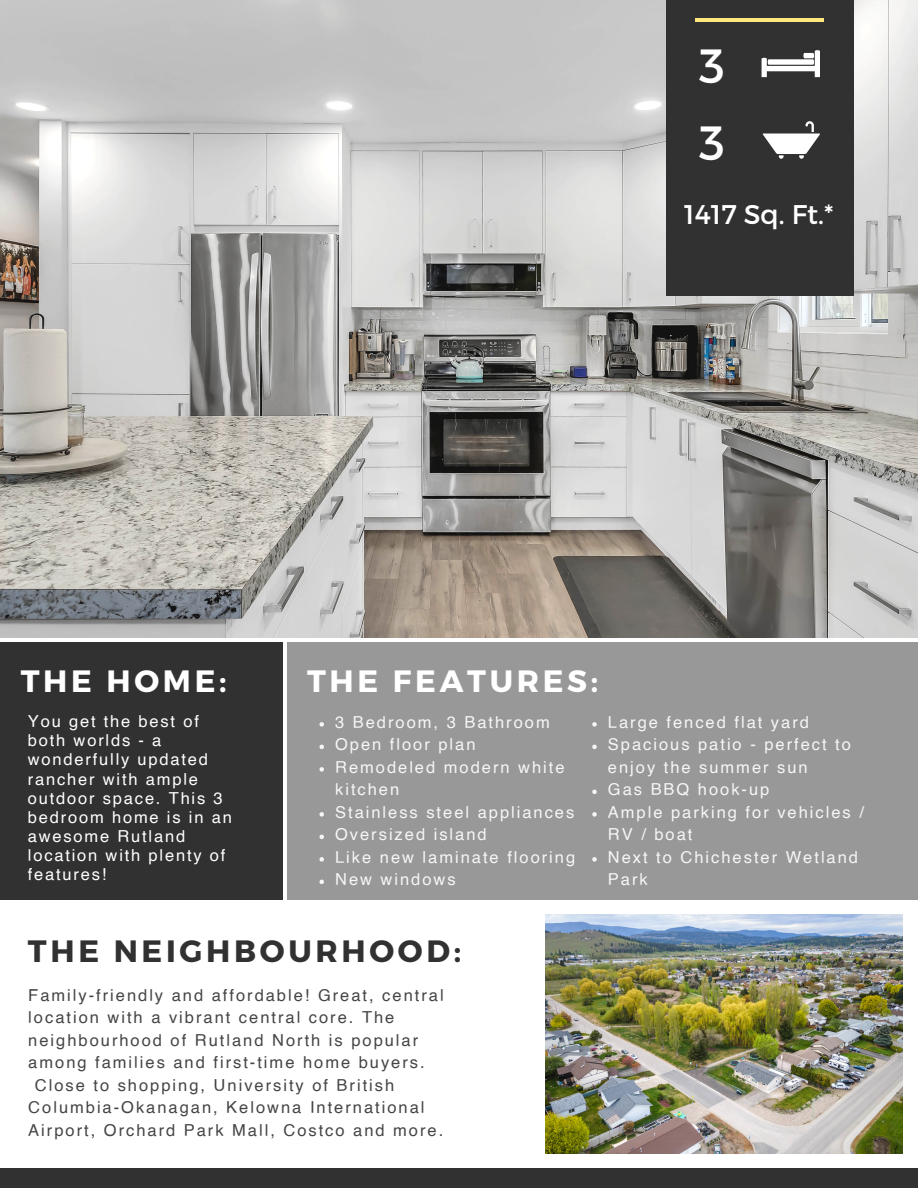
<style>
.page{position:relative;width:918px;height:1188px;background:#fff}
.page>*{position:absolute;margin:0;border:0;box-sizing:border-box;transform-origin:0 0}
.t1{font:48px "Montserrat";color:#fff}
.t2{font:700 30.9px "Montserrat";letter-spacing:.12em;color:#fff}
.t3{font:700 30.9px "Montserrat";letter-spacing:.12em;color:#313132}
.t4{font:27px "Montserrat";color:#fff}
.t5{font:16.5px "Helvetica";letter-spacing:.12em;color:#454545}
.t6{font:16.5px/22.5px "Helvetica";letter-spacing:.12em;color:#f6f6f6}
.t7{font:16.5px/19.2px "Helvetica";letter-spacing:.11em;color:#fff}
</style>
<div class="page">
<img style="left:0;top:0;width:918px;height:638px">
<div style="left:666px;top:0;width:187px;height:296px;background:#313132"></div>
<div style="left:0;top:642px;width:283px;height:258px;background:#313132"></div>
<div style="left:287px;top:642px;width:631px;height:258px;background:#989898"></div>
<svg style="left:319px;top:722px;width:5px;height:5px"></svg>
<svg style="left:319px;top:745px;width:5px;height:4px"></svg>
<svg style="left:319px;top:767px;width:5px;height:5px"></svg>
<svg style="left:319px;top:812px;width:5px;height:5px"></svg>
<svg style="left:319px;top:835px;width:5px;height:4px"></svg>
<svg style="left:319px;top:857px;width:5px;height:5px"></svg>
<svg style="left:319px;top:880px;width:5px;height:4px"></svg>
<svg style="left:592px;top:722px;width:5px;height:5px"></svg>
<svg style="left:592px;top:745px;width:5px;height:4px"></svg>
<svg style="left:592px;top:790px;width:5px;height:4px"></svg>
<svg style="left:592px;top:812px;width:5px;height:5px"></svg>
<svg style="left:592px;top:857px;width:5px;height:5px"></svg>
<hr style="left:695px;top:18px;width:128px;height:3px;background:#ffe77e">
<div style="left:0;top:1169px;width:918px;height:19px;background:#313132"></div>
<svg style="left:762px;top:50px;width:58px;height:27px"></svg>
<svg style="left:763px;top:121px;width:57px;height:38px"></svg>
<img style="left:546px;top:915px;width:356px;height:238px">
<p class="t1" style="left:699px;top:35px;width:27px">3</p>
<p class="t1" style="left:699px;top:112px;width:27px">3</p>
<p class="t4" style="left:684px;top:196px;width:151px">1417 Sq. Ft.*</p>
<p class="t2" style="left:21px;top:661px;width:207px">THE HOME:</p>
<p class="t7" style="left:28px;top:713px;width:206px">You get the best of both worlds - a wonderfully updated rancher with ample outdoor space. This 3 bedroom home is in an awesome Rutland location with plenty of features!</p>
<p class="t2" style="left:307px;top:661px;width:293px">THE FEATURES:</p>
<p class="t6" style="left:335px;top:712px;width:216px">3 Bedroom, 3 Bathroom</p>
<p class="t6" style="left:335px;top:735px;width:142px">Open floor plan</p>
<p class="t6" style="left:335px;top:757px;width:231px">Remodeled modern white kitchen</p>
<p class="t6" style="left:335px;top:802px;width:241px">Stainless steel appliances</p>
<p class="t6" style="left:335px;top:825px;width:153px">Oversized island</p>
<p class="t6" style="left:335px;top:847px;width:242px">Like new laminate flooring</p>
<p class="t6" style="left:335px;top:870px;width:122px">New windows</p>
<p class="t6" style="left:608px;top:712px;width:203px">Large fenced flat yard</p>
<p class="t6" style="left:608px;top:735px;width:245px">Spacious patio - perfect to enjoy the summer sun</p>
<p class="t6" style="left:608px;top:780px;width:163px">Gas BBQ hook-up</p>
<p class="t6" style="left:608px;top:802px;width:257px">Ample parking for vehicles /<br>RV / boat</p>
<p class="t6" style="left:608px;top:847px;width:252px">Next to Chichester Wetland<br>Park</p>
<p class="t3" style="left:28px;top:931px;width:435px">THE NEIGHBOURHOOD:</p>
<p class="t5" style="left:28px;top:988px;width:417px">Family-friendly and affordable! Great, central</p>
<p class="t5" style="left:28px;top:1011px;width:368px">location with a vibrant central core. The</p>
<p class="t5" style="left:28px;top:1033px;width:391px">neighbourhood of Rutland North is popular</p>
<p class="t5" style="left:28px;top:1056px;width:398px">among families and first-time home buyers.</p>
<p class="t5" style="left:35px;top:1078px;width:361px">Close to shopping, University of British</p>
<p class="t5" style="left:28px;top:1101px;width:398px">Columbia-Okanagan, Kelowna International</p>
<p class="t5" style="left:28px;top:1123px;width:417px">Airport, Orchard Park Mall, Costco and more.</p>
</div>
